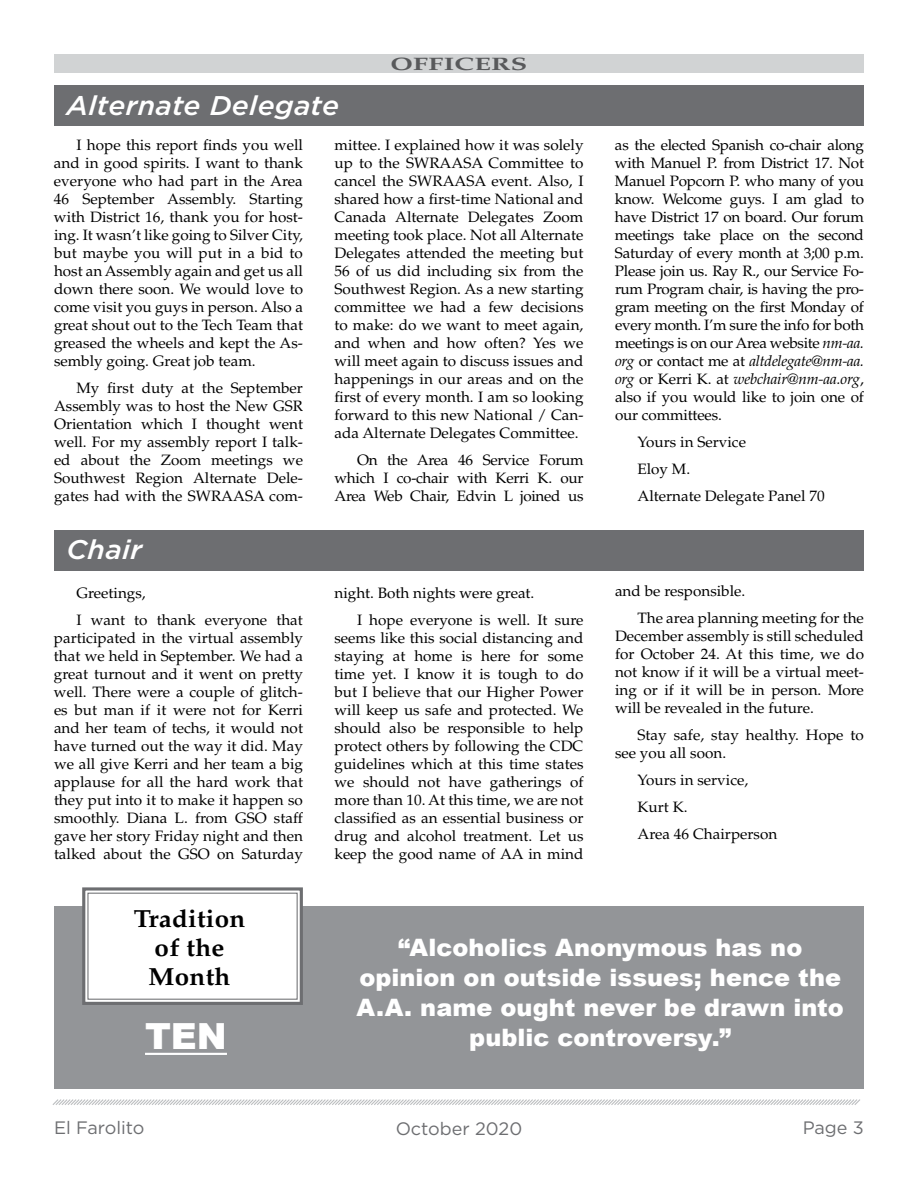
<style>
.page{position:relative;width:918px;height:1188px;background:#fff}
.page>*{position:absolute;margin:0;border:0;box-sizing:border-box;transform-origin:0 0}
.t1{font:900 36px "Arial";color:#fff}
.t2{font:italic 500 27px "Gotham";letter-spacing:.01em;color:#fff;scale:1.05 1}
.t3{font:700 24.75px/29px "Palatino";letter-spacing:.01em;color:#000;text-align:center;scale:1.05 1}
.t4{font:900 24px/30px "Arial";color:#fff;text-align:center}
.t5{font:18px "Gotham";color:#6d6e71}
.t6{font:700 18px "Palatino";letter-spacing:.01em;color:#58595b;scale:1.5 1}
.t7{font:15px/18px "Palatino";color:#000;text-align:justify}
.s1{font-style:italic}
</style>
<div class="page">
<div style="left:54px;top:86px;width:810px;height:40px;background:#6d6e71"></div>
<div style="left:54px;top:54px;width:810px;height:19px;background:#d1d3d4"></div>
<div style="left:54px;top:530px;width:810px;height:41px;background:#6d6e71"></div>
<div style="left:54px;top:907px;width:810px;height:182px;background:#939598"></div>
<svg style="left:81px;top:887px;width:223px;height:118px;background:#f1f1f1"></svg>
<div style="left:87px;top:893px;width:211px;height:107px;border:1px solid #6d6e71"></div>
<hr style="left:145px;top:1053px;width:82px;height:2px;background:#fff">
<svg style="left:52px;top:1099px;width:808px;height:6px"></svg>
<p class="t6" style="left:391px;top:53px;width:93px">Officers</p>
<h2 class="t2" style="left:67px;top:88px;width:261px">Alternate Delegate</h2>
<p class="t7" style="left:54px;top:136px;width:251px;text-indent:23px">I hope this report finds you well and in good spirits. I want to thank everyone who had part in the Area 46 September Assembly. Starting with District 16, thank you for host&shy;ing. It wasn’t like going to Silver City, but maybe you will put in a bid to host an Assembly again and get us all down there soon. We would love to come visit you guys in person. Also a great shout out to the Tech Team that greased the wheels and kept the As&shy;sembly going. Great job team.</p>
<p class="t7" style="left:54px;top:379px;width:251px;text-indent:23px">My first duty at the September Assembly was to host the New GSR Orientation which I thought went well. For my assembly report I talk&shy;ed about the Zoom meetings we Southwest Region Alternate Dele&shy;gates had with the SWRAASA com-</p>
<p class="t7" style="left:334px;top:136px;width:251px">mittee. I explained how it was solely up to the SWRAASA Committee to cancel the SWRAASA event. Also, I shared how a first-time National and Canada Alternate Delegates Zoom meeting took place. Not all Alternate Delegates attended the meeting but 56 of us did including six from the Southwest Region. As a new starting committee we had a few decisions to make: do we want to meet again, and when and how often? Yes we will meet again to discuss issues and happenings in our areas and on the first of every month. I am so looking forward to this new National / Can&shy;ada Alternate Delegates Committee.</p>
<p class="t7" style="left:334px;top:451px;width:251px;text-indent:23px">On the Area 46 Service Forum which I co-chair with Kerri K. our Area Web Chair, Edvin L joined us</p>
<h2 class="t2" style="left:67px;top:532px;width:74px">Chair</h2>
<p class="t7" style="left:76px;top:580px;width:228px;line-height:27px">Greetings,<br>I want to thank everyone that</p>
<p class="t7" style="left:54px;top:629px;width:251px">participated in the virtual assembly that we held in September. We had a great turnout and it went on pretty well. There were a couple of glitch&shy;es but man if it were not for Kerri and her team of techs, it would not have turned out the way it did. May we all give Kerri and her team a big applause for all the hard work that they put into it to make it happen so smoothly. Diana L. from GSO staff gave her story Friday night and then talked about the GSO on Saturday</p>
<p class="t7" style="left:357px;top:580px;width:228px;line-height:27px;text-indent:-23px">night. Both nights were great.<br>I hope everyone is well. It sure</p>
<p class="t7" style="left:334px;top:629px;width:251px">seems like this social distancing and staying at home is here for some time yet. I know it is tough to do but I believe that our Higher Power will keep us safe and protected. We should also be responsible to help protect others by following the CDC guidelines which at this time states we should not have gatherings of more than 10. At this time, we are not classified as an essential business or drug and alcohol treatment. Let us keep the good name of AA in mind</p>
<p class="t7" style="left:615px;top:136px;width:251px">as the elected Spanish co-chair along with Manuel P. from District 17. Not Manuel Popcorn P. who many of you know. Welcome guys. I am glad to have District 17 on board. Our forum meetings take place on the second Saturday of every month at 3;00 p.m.<br>Please join us. Ray R., our Service Fo&shy;rum Program chair, is having the pro&shy;gram meeting on the first Monday of every month. I’m sure the info for both meetings is on our Area website <span class="s1">nm-aa. org</span> or contact me at <span class="s1">altdelegate@nm-aa. org</span> or Kerri K. at <span class="s1">webchair@nm-aa.org</span>, also if you would like to join one of our committees.</p>
<p class="t7" style="left:638px;top:429px;width:189px;line-height:27px;text-align:left">Yours in Service<br>Eloy M.<br>Alternate Delegate Panel 70</p>
<p class="t7" style="left:638px;top:578px;width:228px;line-height:27px;text-indent:-23px">and be responsible.<br>The area planning meeting for the</p>
<p class="t7" style="left:615px;top:628px;width:251px">December assembly is still scheduled for October 24. At this time, we do not know if it will be a virtual meet&shy;ing or if it will be in person. More will be revealed in the future.</p>
<p class="t7" style="left:615px;top:727px;width:251px;text-indent:23px">Stay safe, stay healthy. Hope to see you all soon.</p>
<p class="t7" style="left:638px;top:767px;width:141px;line-height:27px;text-align:left">Yours in service,<br>Kurt K.<br>Area 46 Chairperson</p>
<h3 class="t3" style="left:134px;top:905px;width:108px">Tradition of the<br>Month</h3>
<h3 class="t4" style="left:357px;top:932px;width:489px">“Alcoholics Anonymous has no opinion on outside issues; hence the<br>A.A. name ought never be drawn into</h3>
<h1 class="t1" style="left:145px;top:1010px;width:83px">TEN</h1>
<h3 class="t4" style="left:469px;top:1022px;width:264px">public controversy.”</h3>
<p class="t5" style="left:54px;top:1116px;width:92px">El Farolito</p>
<p class="t5" style="left:396px;top:1117px;width:128px">October 2020</p>
<p class="t5" style="left:803px;top:1116px;width:63px">Page 3</p>
</div>
